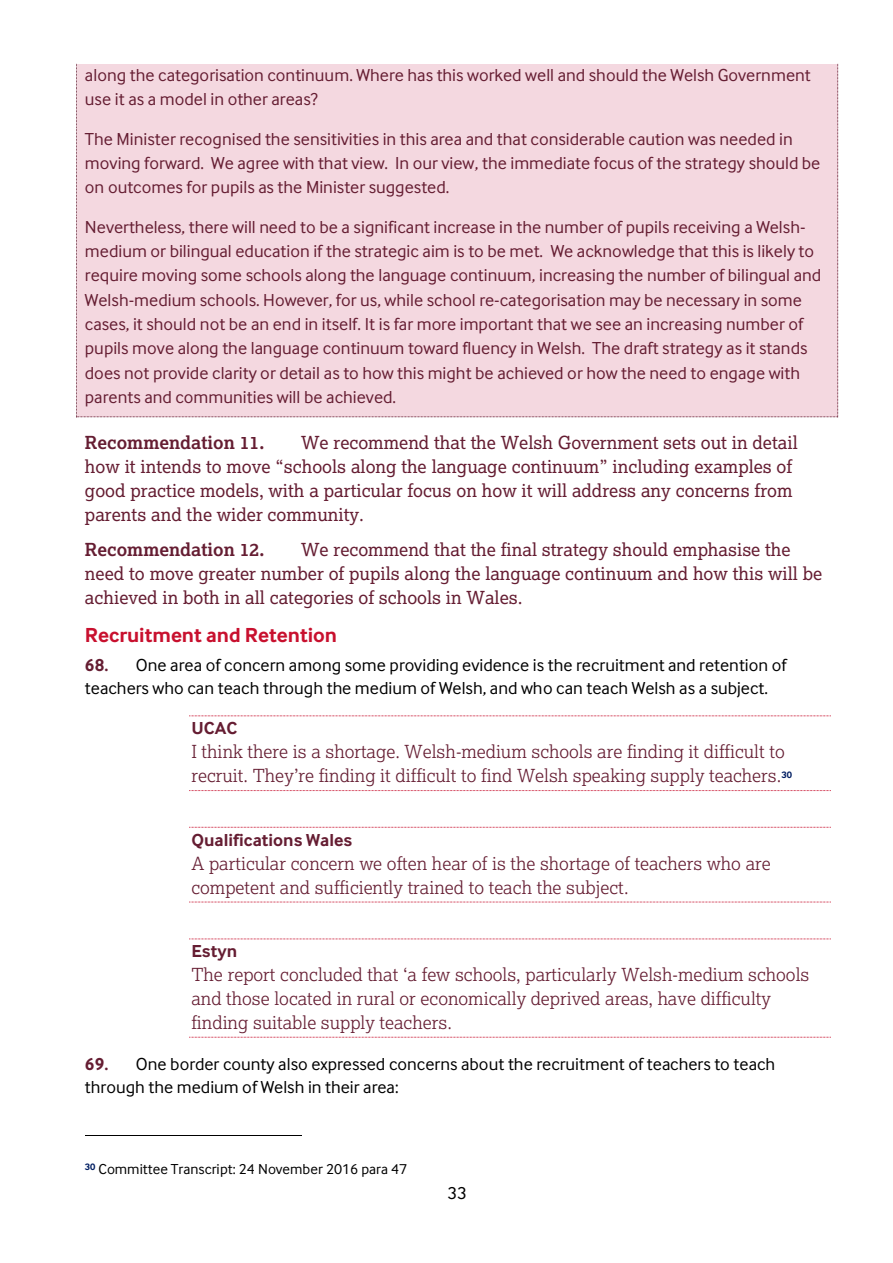
<style>
.page{position:relative;width:893px;height:1263px;background:#fff}
.page>*{position:absolute;margin:0;border:0;box-sizing:border-box;transform-origin:0 0}
.t1{font:700 21px "Cynulliad Sans";color:#c8102e}
.t2{font:18px/24.5px "Cynulliad Sans";color:#651d32}
.t3{font:18px/23.9px "Cynulliad Serif Lt";color:#651d32}
.t4{font:18px/23.7px "Cynulliad Serif";color:#651d32}
.t5{font:18px/23.2px "Cynulliad Sans";color:#000}
.t6{font:700 18px "Cynulliad Serif";color:#651d32}
.t7{font:15px "Cynulliad Sans";color:#000}
.s1{font-weight:700;color:#651d32}
.s2{font-family:"Cynulliad Sans";font-weight:700}
</style>
<div class="page">
<div style="left:76px;top:64px;width:762px;height:353px;background:#f4d8e0"></div>
<svg style="left:189px;top:715px;width:642px;height:1px"></svg>
<svg style="left:189px;top:790px;width:642px;height:1px"></svg>
<svg style="left:189px;top:827px;width:642px;height:1px"></svg>
<svg style="left:189px;top:902px;width:642px;height:1px"></svg>
<svg style="left:189px;top:938px;width:642px;height:1px"></svg>
<svg style="left:189px;top:1037px;width:642px;height:1px"></svg>
<hr style="left:85px;top:1135px;width:216px;height:1px;background:#000">
<p class="t2" style="left:85px;top:62px;width:727px">along the categorisation continuum. Where has this worked well and should the Welsh Government use it as a model in other areas?</p>
<p class="t2" style="left:85px;top:125px;width:737px">The Minister recognised the sensitivities in this area and that considerable caution was needed in moving forward. We agree with that view. In our view, the immediate focus of the strategy should be on outcomes for pupils as the Minister suggested.</p>
<p class="t2" style="left:85px;top:213px;width:738px">Nevertheless, there will need to be a significant increase in the number of pupils receiving a Welsh&shy;medium or bilingual education if the strategic aim is to be met. We acknowledge that this is likely to require moving some schools along the language continuum, increasing the number of bilingual and Welsh-medium schools. However, for us, while school re-categorisation may be necessary in some cases, it should not be an end in itself. It is far more important that we see an increasing number of pupils move along the language continuum toward fluency in Welsh. The draft strategy as it stands does not provide clarity or detail as to how this might be achieved or how the need to engage with parents and communities will be achieved.</p>
<p class="t6" style="left:85px;top:432px;width:181px">Recommendation 11.</p>
<p class="t4" style="left:85px;top:430px;width:714px;text-indent:216px">We recommend that the Welsh Government sets out in detail how it intends to move “schools along the language continuum” including examples of good practice models, with a particular focus on how it will address any concerns from parents and the wider community.</p>
<p class="t6" style="left:85px;top:539px;width:181px">Recommendation 12.</p>
<p class="t4" style="left:85px;top:537px;width:739px;text-indent:216px">We recommend that the final strategy should emphasise the need to move greater number of pupils along the language continuum and how this will be achieved in both in all categories of schools in Wales.</p>
<p class="t1" style="left:85px;top:622px;width:254px">Recruitment and Retention</p>
<p class="t5" style="left:85px;top:652px;width:703px"><span class="s1">68.</span> One area of concern among some providing evidence is the recruitment and retention of teachers who can teach through the medium of Welsh, and who can teach Welsh as a subject.</p>
<p class="t3" style="left:191px;top:715px;width:602px"><span class="s2">UCAC<br></span>I think there is a shortage. Welsh-medium schools are finding it difficult to recruit. They’re finding it difficult to find Welsh speaking supply teachers.<sup>30</sup></p>
<p class="t3" style="left:191px;top:827px;width:581px"><span class="s2">Qualifications Wales<br></span>A particular concern we often hear of is the shortage of teachers who are competent and sufficiently trained to teach the subject.</p>
<p class="t3" style="left:191px;top:939px;width:619px"><span class="s2">Estyn<br></span>The report concluded that ‘a few schools, particularly Welsh-medium schools and those located in rural or economically deprived areas, have difficulty finding suitable supply teachers.</p>
<p class="t5" style="left:85px;top:1051px;width:692px"><span class="s1">69.</span> One border county also expressed concerns about the recruitment of teachers to teach through the medium of Welsh in their area:</p>
<p class="t7" style="left:85px;top:1160px;width:324px"><sup>30</sup> Committee Transcript: 24 November 2016 para 47</p>
<p class="t5" style="left:447px;top:1181px;width:21px">33</p>
</div>
